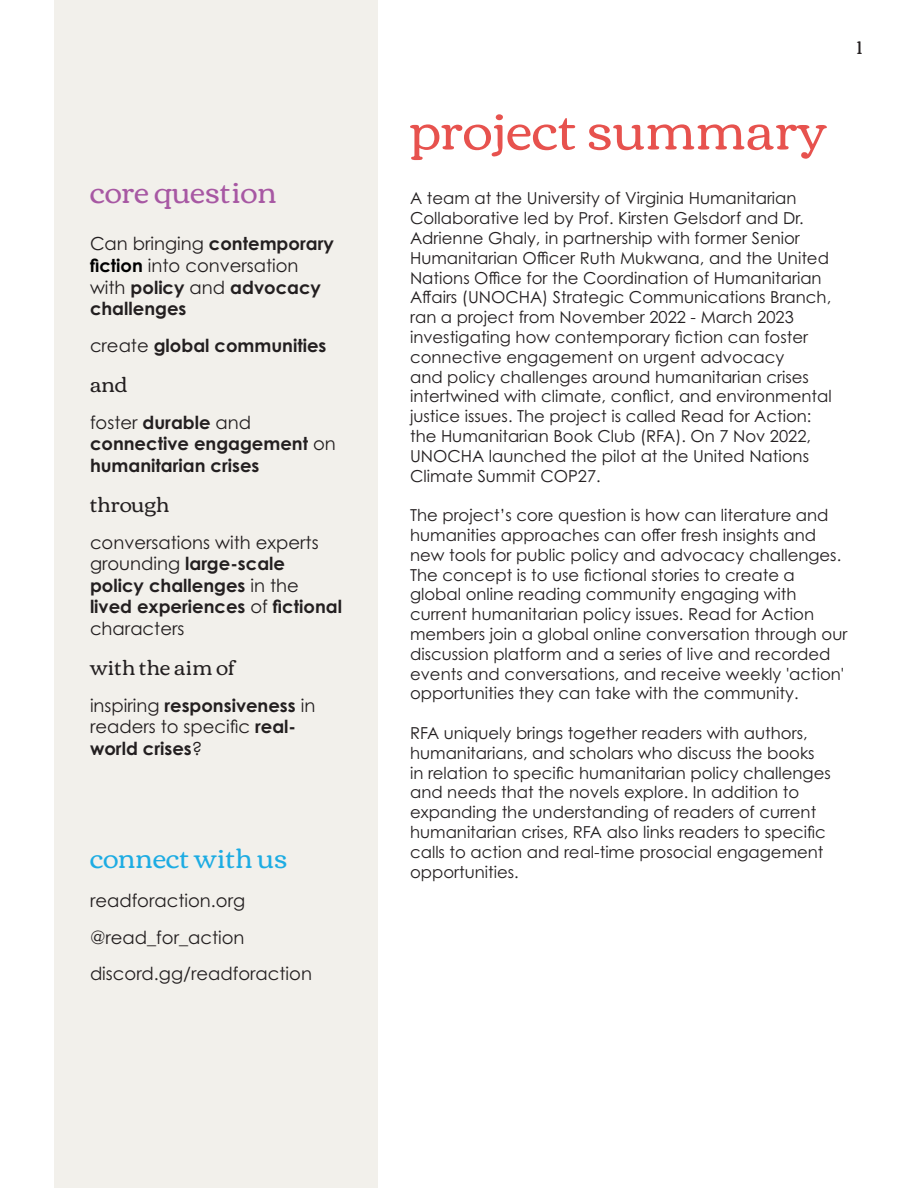
<style>
.page{position:relative;width:918px;height:1188px;background:#fff}
.page>*{position:absolute;margin:0;border:0;box-sizing:border-box;transform-origin:0 0}
.t1{font:52.5px "Corben";color:#e7524e}
.t2{font:30px "Corben";color:#a758a3}
.t3{font:27px "Corben";color:#1dace3}
.t4{font:21px "Corben";color:#231f20}
.t5{font:700 18px/21.6px "Century Gothic Pro";color:#231f20}
.t6{font:18px "Century Gothic Pro";color:#231f20}
.t7{font:18px "Corben";color:#231f20}
.t8{font:16.5px/19.8px "Century Gothic Pro";color:#231f20}
.s1{font-weight:400}
.s2{color:#000}
</style>
<div class="page">
<div style="left:54px;top:0;width:324px;height:1188px;background:#f2f0eb"></div>
<p class="t2" style="left:90px;top:171px;width:188px">core question</p>
<p class="t5" style="left:90px;top:233px;width:245px"><span class="s1">Can bringing</span> contemporary <span class="s2">fiction</span> <span class="s1">into conversation with</span> policy <span class="s1">and</span> advocacy challenges</p>
<p class="t5" style="left:90px;top:334px;width:238px"><span class="s1">create</span> global communities</p>
<p class="t4" style="left:90px;top:370px;width:39px">and</p>
<p class="t5" style="left:90px;top:411px;width:247px"><span class="s1">foster</span> durable <span class="s1">and </span>connective engagement <span class="s1">on </span>humanitarian crises</p>
<p class="t4" style="left:90px;top:490px;width:81px">through</p>
<p class="t5" style="left:90px;top:531px;width:254px"><span class="s1">conversations with experts grounding</span> large-scale policy challenges <span class="s1">in the </span>lived experiences <span class="s1">of</span> fictional <span class="s1">characters</span></p>
<p class="t4" style="left:90px;top:653px;width:147px">with the aim of</p>
<p class="t5" style="left:90px;top:694px;width:227px"><span class="s1">inspiring</span> responsiveness <span class="s1">in readers to specific</span> real&shy;world crises<span class="s1">?</span></p>
<p class="t3" style="left:90px;top:838px;width:199px">connect with us</p>
<p class="t6" style="left:90px;top:890px;width:157px">readforaction.org</p>
<p class="t6" style="left:90px;top:926px;width:156px">@read_for_action</p>
<p class="t6" style="left:90px;top:963px;width:224px">discord.gg/readforaction</p>
<p class="t7" style="left:857px;top:35px;width:7px">1</p>
<p class="t1" style="left:410px;top:93px;width:418px">project summary</p>
<p class="t8" style="left:410px;top:188px;width:423px">A team at the University of Virginia Humanitarian Collaborative led by Prof. Kirsten Gelsdorf and Dr.<br>Adrienne Ghaly, in partnership with former Senior Humanitarian Officer Ruth Mukwana, and the United Nations Office for the Coordination of Humanitarian Affairs (UNOCHA) Strategic Communications Branch, ran a project from November 2022 - March 2023 investigating how contemporary fiction can foster connective engagement on urgent advocacy<br>and policy challenges around humanitarian crises intertwined with climate, conflict, and environmental justice issues. The project is called Read for Action: the Humanitarian Book Club (RFA). On 7 Nov 2022, UNOCHA launched the pilot at the United Nations Climate Summit COP27.</p>
<p class="t8" style="left:410px;top:505px;width:439px">The project’s core question is how can literature and humanities approaches can offer fresh insights and new tools for public policy and advocacy challenges.<br>The concept is to use fictional stories to create a global online reading community engaging with current humanitarian policy issues. Read for Action members join a global online conversation through our discussion platform and a series of live and recorded events and conversations, and receive weekly 'action' opportunities they can take with the community.</p>
<p class="t8" style="left:410px;top:723px;width:422px">RFA uniquely brings together readers with authors, humanitarians, and scholars who discuss the books in relation to specific humanitarian policy challenges and needs that the novels explore. In addition to expanding the understanding of readers of current humanitarian crises, RFA also links readers to specific calls to action and real-time prosocial engagement opportunities.</p>
</div>
